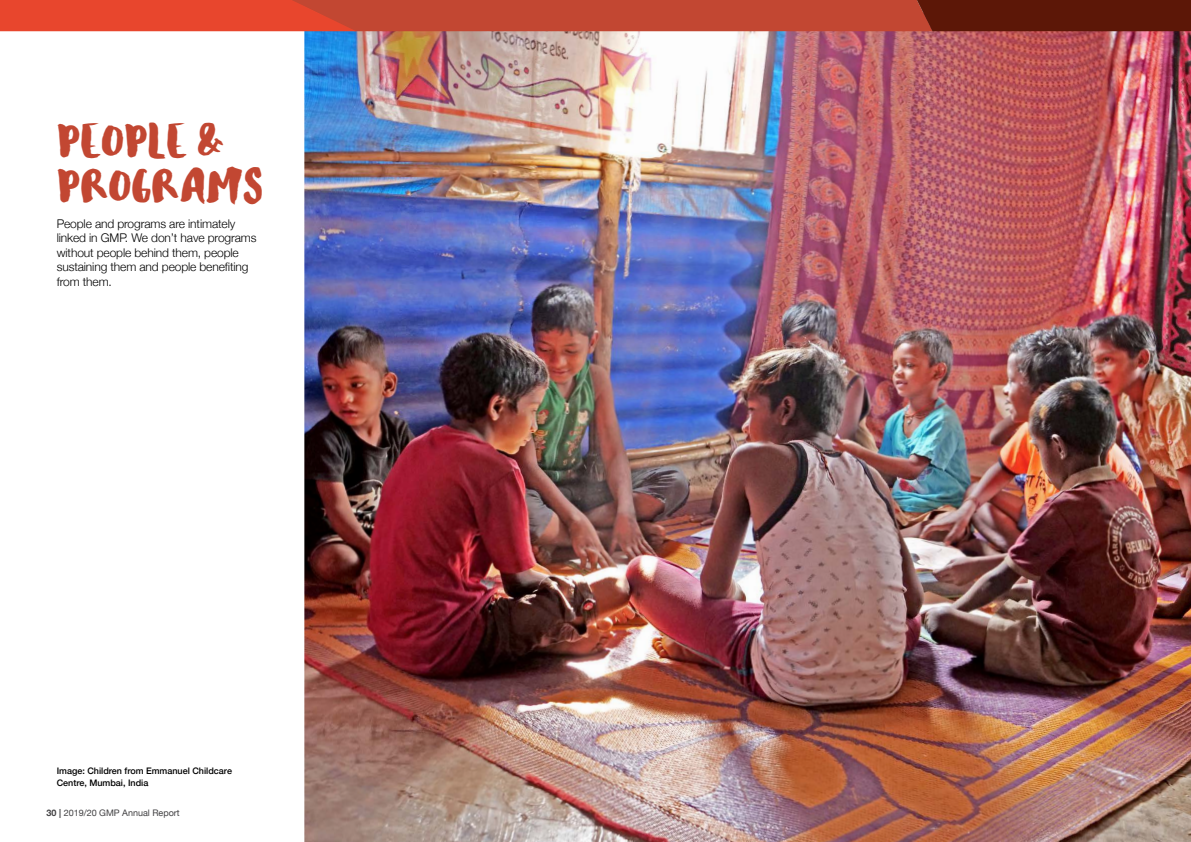
<style>
.page{position:relative;width:1191px;height:842px;background:#fff}
.page>*{position:absolute;margin:0;border:0;box-sizing:border-box;transform-origin:0 0}
.t1{font:48px/45px "Heather";color:#c24732}
.t2{font:300 12px/14.4px "Helvetica Neue";letter-spacing:-.01em;color:#000}
.t3{font:500 9px/12px "Helvetica Neue";color:#000}
.t4{font:9px "Helvetica Neue";color:#414042}
.s1{font-weight:700}
</style>
<div class="page">
<img style="left:304px;top:31px;width:887px;height:811px">
<svg style="left:0;top:0;width:1191px;height:31px;background:#b53c27"></svg>
<h1 class="t1" style="left:57px;top:122px;width:208px">PEOPLE &amp;<br>PROGRAMS</h1>
<p class="t2" style="left:57px;top:216px;width:201px">People and programs are intimately linked in GMP. We don’t have programs without people behind them, people sustaining them and people benefiting from them.</p>
<p class="t3" style="left:57px;top:764px;width:177px">Image: Children from Emmanuel Childcare<br>Centre, Mumbai, India</p>
<p class="t4" style="left:47px;top:806px;width:135px"><span class="s1">30 |</span> 2019/20 GMP Annual Report</p>
</div>
